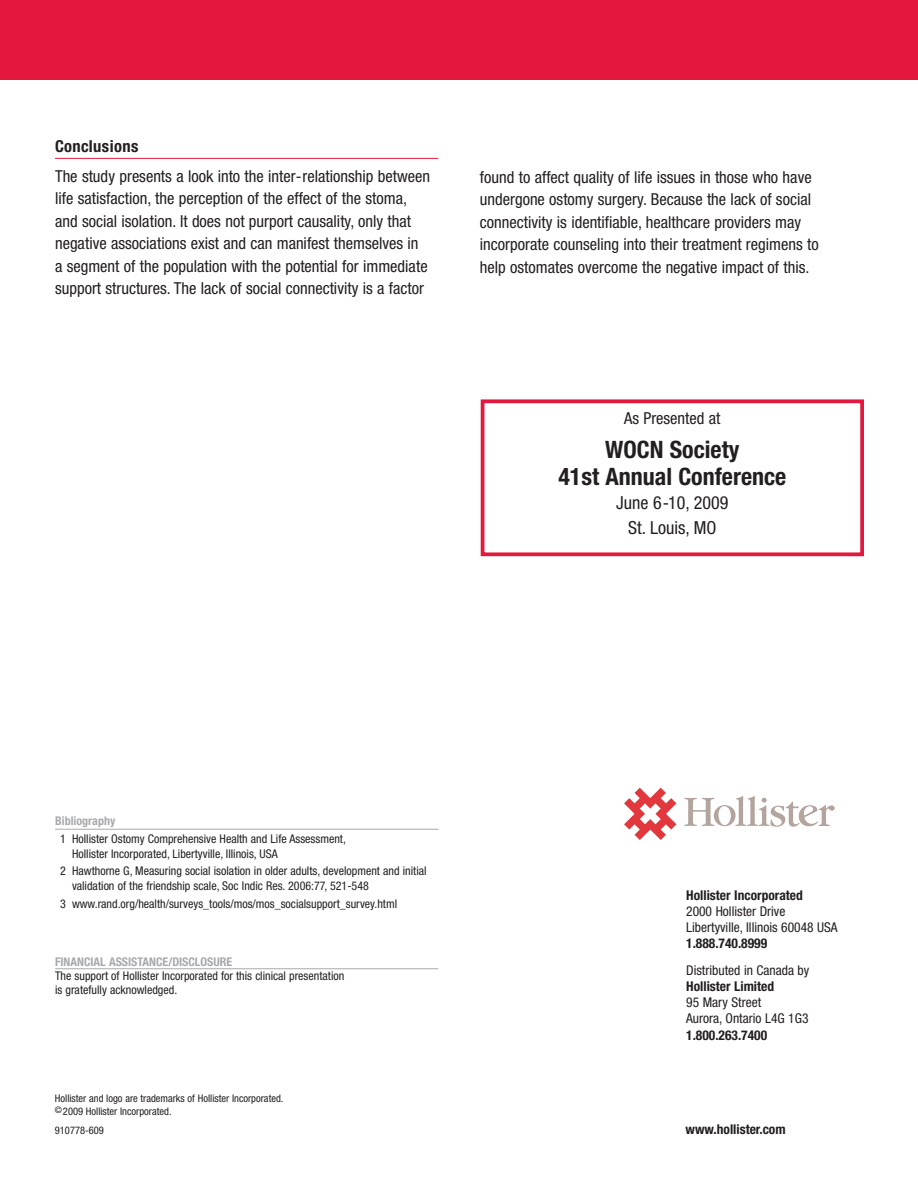
<style>
.page{position:relative;width:918px;height:1188px;background:#fff}
.page>*{position:absolute;margin:0;border:0;box-sizing:border-box;transform-origin:0 0}
.t1{font:700 condensed 24px/27px "Helvetica Neue";color:#231f20;text-align:center}
.t2{font:condensed 18px/24.9px "Helvetica Neue";color:#231f20;text-align:center}
.t3{font:condensed 16.5px/22.5px "Helvetica Neue";color:#231f20}
.t4{font:700 condensed 16.5px "Helvetica Neue";letter-spacing:.025em;color:#231f20}
.t5{font:condensed 13.5px/16.2px "Helvetica Neue";color:#231f20}
.t6{font:700 condensed 13.5px "Helvetica Neue";color:#231f20}
.t7{font:condensed 12px/14.4px "Helvetica Neue";color:#231f20}
.t8{font:700 condensed 12px "Helvetica Neue";color:#a8a9ad}
.t9{font:condensed 10.5px/12.6px "Helvetica Neue";color:#231f20}
.s1{font-size:9px}
</style>
<div class="page">
<div style="left:0;top:0;width:918px;height:80px;background:#e4183e"></div>
<svg style="left:624px;top:788px;width:52px;height:52px"></svg>
<svg style="left:684px;top:796px;width:151px;height:31px"></svg>
<hr style="left:55px;top:968px;width:383px;height:1px;background:#a8a9ad">
<div style="left:481px;top:399px;width:383px;height:157px;border:4px solid #e4183e"></div>
<hr style="left:55px;top:158px;width:383px;height:1px;background:#e4183e">
<hr style="left:55px;top:829px;width:383px;height:1px;background:#a8a9ad">
<p class="t4" style="left:55px;top:141px;width:85px">Conclusions</p>
<p class="t3" style="left:55px;top:166px;width:377px">The study presents a look into the inter-relationship between life satisfaction, the perception of the effect of the stoma, and social isolation. It does not purport causality, only that negative associations exist and can manifest themselves in<br>a segment of the population with the potential for immediate support structures. The lack of social connectivity is a factor</p>
<p class="t3" style="left:480px;top:167px;width:340px">found to affect quality of life issues in those who have undergone ostomy surgery. Because the lack of social connectivity is identifiable, healthcare providers may incorporate counseling into their treatment regimens to help ostomates overcome the negative impact of this.</p>
<p class="t3" style="left:624px;top:408px;width:98px">As Presented at</p>
<h1 class="t1" style="left:558px;top:438px;width:230px">WOCN Society<br>41st Annual Conference</h1>
<p class="t2" style="left:616px;top:491px;width:114px">June 6-10, 2009<br>St. Louis, MO</p>
<p class="t8" style="left:55px;top:817px;width:62px">Bibliography</p>
<p class="t7" style="left:72px;top:833px;width:275px;text-indent:-12px">1 Hollister Ostomy Comprehensive Health and Life Assessment,<br>Hollister Incorporated, Libertyville, Illinois, USA</p>
<p class="t7" style="left:72px;top:865px;width:356px;text-indent:-12px">2 Hawthorne G, Measuring social isolation in older adults, development and initial validation of the friendship scale, Soc Indic Res. 2006:77, 521-548</p>
<p class="t7" style="left:60px;top:897px;width:339px">3 www.rand.org/health/surveys_tools/mos/mos_socialsupport_survey.html</p>
<p class="t8" style="left:55px;top:957px;width:179px">FINANCIAL ASSISTANCE/DISCLOSURE</p>
<p class="t7" style="left:55px;top:970px;width:291px">The support of Hollister Incorporated for this clinical presentation is gratefully acknowledged.</p>
<p class="t6" style="left:686px;top:890px;width:118px">Hollister Incorporated</p>
<p class="t5" style="left:686px;top:904px;width:153px">2000 Hollister Drive<br>Libertyville, Illinois 60048 USA</p>
<p class="t6" style="left:686px;top:939px;width:82px">1.888.740.8999</p>
<p class="t5" style="left:686px;top:963px;width:125px">Distributed in Canada by</p>
<p class="t6" style="left:686px;top:981px;width:89px">Hollister Limited</p>
<p class="t5" style="left:686px;top:996px;width:124px">95 Mary Street<br>Aurora, Ontario L4G 1G3</p>
<p class="t6" style="left:686px;top:1030px;width:82px">1.800.263.7400</p>
<p class="t9" style="left:55px;top:1093px;width:230px">Hollister and logo are trademarks of Hollister Incorporated. <span class="s1">©</span>2009 Hollister Incorporated.</p>
<p class="t9" style="left:55px;top:1125px;width:51px">910778-609</p>
<p class="t6" style="left:686px;top:1124px;width:102px">www.hollister.com</p>
</div>
